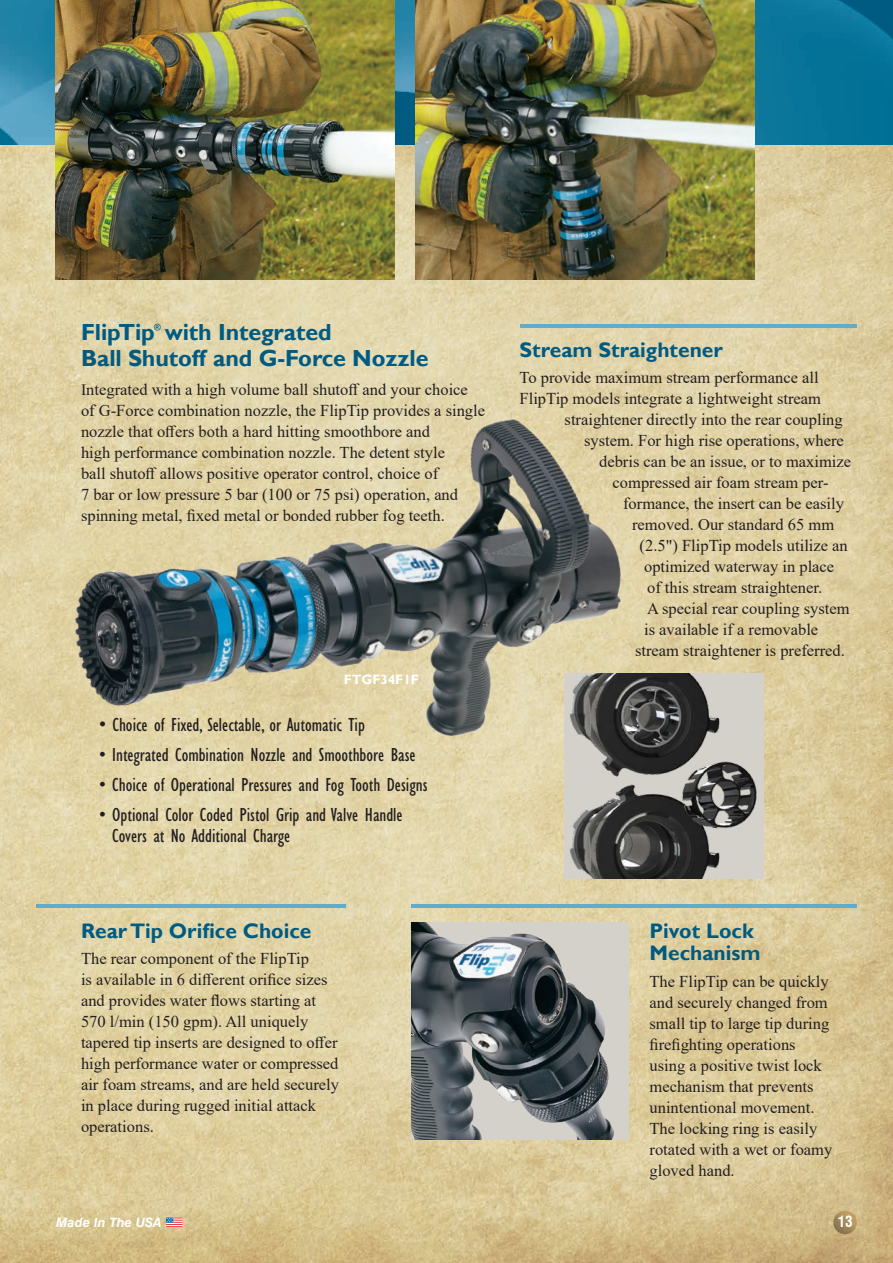
<style>
.page{position:relative;width:893px;height:1263px;background:#fff}
.page>*{position:absolute;margin:0;border:0;box-sizing:border-box;transform-origin:0 0}
.lead_ins{font:700 23.25px "Gill Sans";letter-spacing:-.005em;color:#005b82}
.lead_ins-2{font:700 21px/22.5px "Gill Sans";color:#005b82}
.Flip_Tip_Bullet_Poin{font:condensed 19.5px/21px "Gill Sans Std";color:#231f20}
.body_smaller{font:16.5px/21px "Times New Roman";color:#231f20}
.Sub_Head{font:700 condensed 15px "Swiss 721 BT";color:#fff}
.t1{font:700 13.5px "Gill Sans";letter-spacing:-.005em;color:#fff}
.t2{font:italic 700 12.9px "Swiss 721 BT";color:#fff}
.lead_ins-3{font:700 9px "Gill Sans";color:#005b82}
.s1{font-size:15.75px}
.s2{font-size:20.25px}
</style>
<div class="page">
<img style="left:0;top:144px;width:893px;height:1119px">
<svg style="left:833px;top:1210px;width:25px;height:25px"></svg>
<img style="left:0;top:0;width:893px;height:144px">
<img style="left:564px;top:673px;width:200px;height:205px">
<hr style="left:36px;top:905px;width:310px;height:3px;background:#60acca">
<img style="left:411px;top:923px;width:217px;height:217px">
<hr style="left:411px;top:905px;width:446px;height:3px;background:#60acca">
<hr style="left:520px;top:324px;width:337px;height:3px;background:#60acca">
<img style="left:43px;top:398px;width:614px;height:412px">
<img style="left:416px;top:0;width:338px;height:279px">
<img style="left:56px;top:0;width:338px;height:279px">
<svg style="left:166px;top:1217px;width:17px;height:10px"></svg>
<p class="lead_ins" style="left:81px;top:318px;width:252px">FlipTip with Integrated</p>
<p class="lead_ins-3" style="left:154px;top:322px;width:8px">®</p>
<p class="lead_ins" style="left:81px;top:344px;width:349px">Ball Shutoff and G-Force Nozzle</p>
<p class="body_smaller" style="left:81px;top:378px;width:406px"><span class="s1">I</span>ntegrated with a high volume ball shutoff and your choice of G-Force combination nozzle, the FlipTip provides a single nozzle that offers both a hard hitting smoothbore and<br>high performance combination nozzle. The detent style<br>ball shutoff allows positive operator control, choice of<br>7 bar or low pressure 5 bar (100 or 75 psi) operation, and spinning metal, fixed metal or bonded rubber fog teeth.</p>
<p class="t1" style="left:344px;top:671px;width:77px">FTGF34F1F</p>
<p class="Flip_Tip_Bullet_Poin" style="left:99px;top:715px;width:267px"><span class="s2">•</span> Choice of Fixed, Selectable, or Automatic Tip</p>
<p class="Flip_Tip_Bullet_Poin" style="left:99px;top:745px;width:318px">• Integrated Combination Nozzle and Smoothbore Base</p>
<p class="Flip_Tip_Bullet_Poin" style="left:99px;top:775px;width:330px">• Choice of Operational Pressures and Fog Tooth Designs</p>
<p class="Flip_Tip_Bullet_Poin" style="left:112px;top:805px;width:292px;text-indent:-13px">• Optional Color Coded Pistol Grip and Valve Handle<br>Covers at No Additional Charge</p>
<p class="lead_ins-2" style="left:81px;top:920px;width:232px">Rear Tip Orifice Choice</p>
<p class="body_smaller" style="left:81px;top:947px;width:259px">The rear component of the FlipTip<br>is available in 6 different orifice sizes and provides water flows starting at 570 l/min (150 gpm). All uniquely tapered tip inserts are designed to offer high performance water or compressed air foam streams, and are held securely in place during rugged initial attack operations.</p>
<p class="lead_ins-2" style="left:520px;top:339px;width:205px">Stream Straightener</p>
<p class="body_smaller" style="left:520px;top:366px;width:300px">To provide maximum stream performance all</p>
<p class="body_smaller" style="left:520px;top:387px;width:303px">FlipTip models integrate a lightweight stream</p>
<p class="body_smaller" style="left:565px;top:408px;width:280px">straightener directly into the rear coupling</p>
<p class="body_smaller" style="left:584px;top:429px;width:261px">system. For high rise operations, where</p>
<p class="body_smaller" style="left:599px;top:450px;width:254px">debris can be an issue, or to maximize</p>
<p class="body_smaller" style="left:613px;top:471px;width:217px">compressed air foam stream per-</p>
<p class="body_smaller" style="left:623px;top:492px;width:222px">formance, the insert can be easily</p>
<p class="body_smaller" style="left:632px;top:513px;width:204px">removed. Our standard 65 mm</p>
<p class="body_smaller" style="left:640px;top:534px;width:210px">(2.5") FlipTip models utilize an</p>
<p class="body_smaller" style="left:644px;top:555px;width:192px">optimized waterway in place</p>
<p class="body_smaller" style="left:647px;top:576px;width:177px">of this stream straightener.</p>
<p class="body_smaller" style="left:647px;top:597px;width:204px">A special rear coupling system</p>
<p class="body_smaller" style="left:644px;top:618px;width:176px">is available if a removable</p>
<p class="body_smaller" style="left:635px;top:639px;width:211px">stream straightener is preferred.</p>
<p class="lead_ins-2" style="left:649px;top:920px;width:113px">Pivot Lock<br>Mechanism</p>
<p class="body_smaller" style="left:649px;top:971px;width:184px">The FlipTip can be quickly and securely changed from small tip to large tip during firefighting operations using a positive twist lock mechanism that prevents unintentional movement.<br>The locking ring is easily rotated with a wet or foamy gloved hand.</p>
<p class="t2" style="left:56px;top:1214px;width:107px">Made In The USA</p>
<p class="Sub_Head" style="left:838px;top:1213px;width:16px">13</p>
</div>
